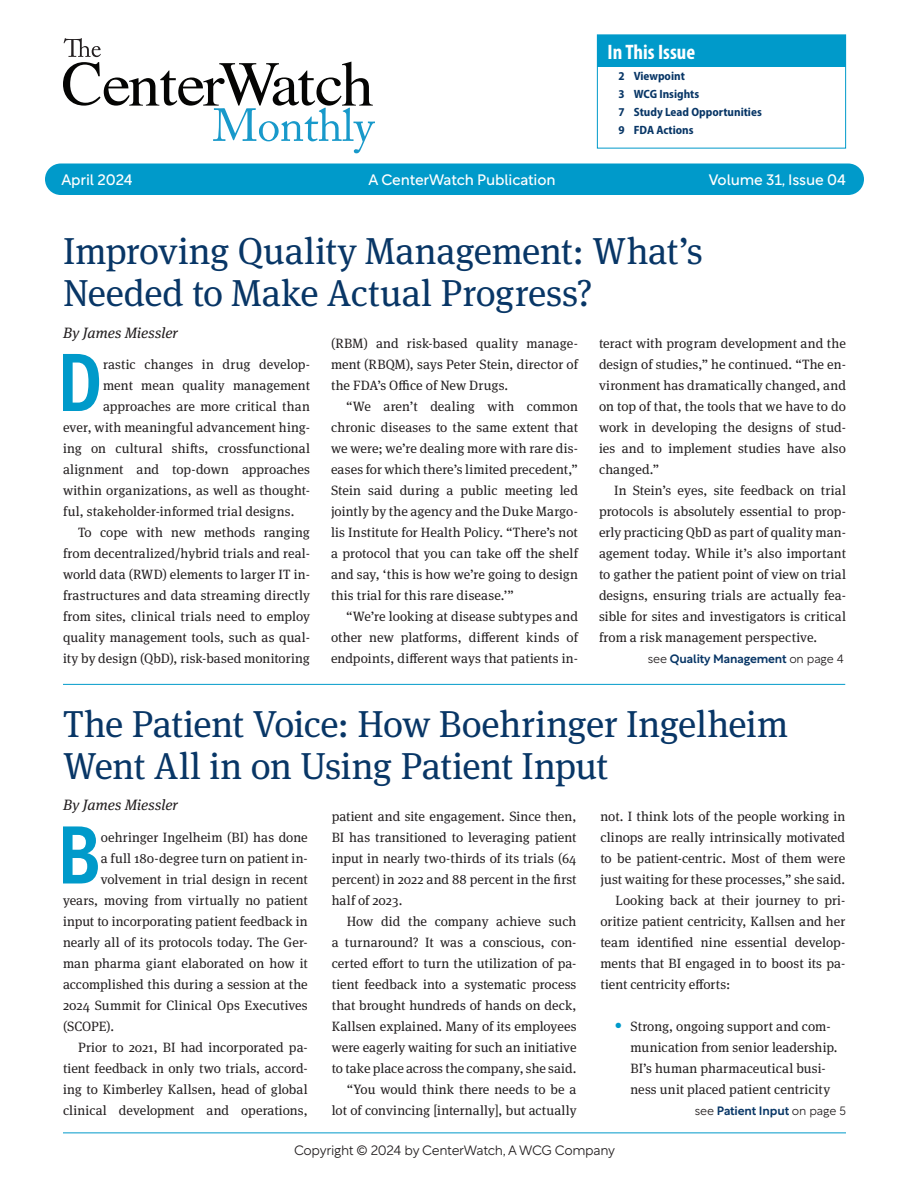
<style>
.page{position:relative;width:918px;height:1188px;background:#fff}
.page>*{position:absolute;margin:0;border:0;box-sizing:border-box;transform-origin:0 0}
.P_w_3-line_drop_cap{font:700 condensed 82.5px "Meta Pro";color:#009aca}
.Top_headline{font:37.5px/42px "Meta Serif Pro";letter-spacing:-.01em;color:#083666}
.t1{font:700 condensed 21px "Myriad Pro";color:#fff}
.t2{font:15px "Rotunda Variable";letter-spacing:-.01em;color:#fff}
.By-line{font:italic 15px "Meta Serif Pro";letter-spacing:.005em;color:#231f20}
.P_w_3-line_drop_cap-2{font:13.5px/21px "Meta Serif Pro";letter-spacing:.005em;color:#231f20;text-align:justify}
.t3{font:13.5px "Rotunda Variable";letter-spacing:-.025em;color:#231f20}
.t4{font:700 semi-condensed 12px "Myriad Pro";color:#083666}
.t5{font:12px "Rotunda Variable";letter-spacing:-.01em;color:#083666}
.s1{color:#231f20}
</style>
<div class="page">
<hr style="left:63px;top:1132px;width:783px;height:1px;background:#009aca">
<div style="left:45px;top:164px;width:819px;height:31px;background:#009aca;border-radius:16px"></div>
<div style="left:597px;top:34px;width:249px;height:114px;border:1px solid #009aca"></div>
<div style="left:597px;top:35px;width:248px;height:32px;background:#009aca"></div>
<svg style="left:63px;top:38px;width:312px;height:115px"></svg>
<hr style="left:63px;top:684px;width:782px;height:1px;background:#009aca">
<p class="t1" style="left:608px;top:39px;width:89px">In This Issue</p>
<p class="t4" style="left:619px;top:68px;width:68px">2 Viewpoint</p>
<p class="t4" style="left:619px;top:86px;width:82px">3 WCG Insights</p>
<p class="t4" style="left:619px;top:104px;width:145px">7 Study Lead Opportunities</p>
<p class="t4" style="left:619px;top:122px;width:77px">9 FDA Actions</p>
<p class="t2" style="left:62px;top:166px;width:73px">April 2024</p>
<p class="t2" style="left:369px;top:166px;width:189px">A CenterWatch Publication</p>
<p class="t2" style="left:709px;top:166px;width:139px">Volume 31, Issue 04</p>
<p class="Top_headline" style="left:63px;top:228px;width:641px">Improving Quality Management: What’s<br>Needed to Make Actual Progress?</p>
<p class="By-line" style="left:63px;top:321px;width:117px">By James Miessler</p>
<p class="P_w_3-line_drop_cap" style="left:57px;top:319px;width:47px">D</p>
<p class="P_w_3-line_drop_cap-2" style="left:103px;top:353px;width:208px">rastic changes in drug develop-</p>
<p class="P_w_3-line_drop_cap-2" style="left:103px;top:374px;width:208px">ment mean quality management</p>
<p class="P_w_3-line_drop_cap-2" style="left:103px;top:395px;width:208px">approaches are more critical than</p>
<p class="P_w_3-line_drop_cap-2" style="left:63px;top:416px;width:249px">ever, with meaningful advancement hing-</p>
<p class="P_w_3-line_drop_cap-2" style="left:63px;top:437px;width:249px">ing on cultural shifts, crossfunctional</p>
<p class="P_w_3-line_drop_cap-2" style="left:63px;top:458px;width:249px">alignment and top-down approaches</p>
<p class="P_w_3-line_drop_cap-2" style="left:63px;top:479px;width:249px">within organizations, as well as thought-</p>
<p class="P_w_3-line_drop_cap-2" style="left:63px;top:500px;width:233px">ful, stakeholder-informed trial designs.</p>
<p class="P_w_3-line_drop_cap-2" style="left:63px;top:521px;width:249px;text-indent:15px">To cope with new methods ranging from decentralized/hybrid trials and real&shy;world data (RWD) elements to larger IT in&shy;frastructures and data streaming directly from sites, clinical trials need to employ quality management tools, such as qual&shy;ity by design (QbD), risk-based monitoring</p>
<p class="P_w_3-line_drop_cap-2" style="left:331px;top:332px;width:249px">(RBM) and risk-based quality manage&shy;ment (RBQM), says Peter Stein, director of the FDA’s Office of New Drugs.</p>
<p class="P_w_3-line_drop_cap-2" style="left:331px;top:395px;width:249px;text-indent:15px">“We aren’t dealing with common chronic diseases to the same extent that we were; we’re dealing more with rare dis&shy;eases for which there’s limited precedent,” Stein said during a public meeting led jointly by the agency and the Duke Margo&shy;lis Institute for Health Policy. “There’s not a protocol that you can take off the shelf and say, ‘this is how we’re going to design this trial for this rare disease.’”</p>
<p class="P_w_3-line_drop_cap-2" style="left:331px;top:605px;width:249px;text-indent:15px">“We’re looking at disease subtypes and other new platforms, different kinds of endpoints, different ways that patients in-</p>
<p class="P_w_3-line_drop_cap-2" style="left:599px;top:332px;width:249px">teract with program development and the design of studies,” he continued. “The en&shy;vironment has dramatically changed, and on top of that, the tools that we have to do work in developing the designs of stud&shy;ies and to implement studies have also changed.”</p>
<p class="P_w_3-line_drop_cap-2" style="left:599px;top:479px;width:249px;text-indent:15px">In Stein’s eyes, site feedback on trial protocols is absolutely essential to prop&shy;erly practicing QbD as part of quality man&shy;agement today. While it’s also important to gather the patient point of view on trial designs, ensuring trials are actually fea&shy;sible for sites and investigators is critical from a risk management perspective.</p>
<p class="t5" style="left:648px;top:648px;width:198px"><span class="s1">see</span> Quality Management <span class="s1">on page 4</span></p>
<p class="Top_headline" style="left:63px;top:701px;width:727px">The Patient Voice: How Boehringer Ingelheim<br>Went All in on Using Patient Input</p>
<p class="By-line" style="left:63px;top:794px;width:117px">By James Miessler</p>
<p class="P_w_3-line_drop_cap" style="left:57px;top:792px;width:45px">B</p>
<p class="P_w_3-line_drop_cap-2" style="left:101px;top:826px;width:208px">oehringer Ingelheim (BI) has done</p>
<p class="P_w_3-line_drop_cap-2" style="left:101px;top:847px;width:208px">a full 180-degree turn on patient in-</p>
<p class="P_w_3-line_drop_cap-2" style="left:101px;top:868px;width:208px">volvement in trial design in recent</p>
<p class="P_w_3-line_drop_cap-2" style="left:63px;top:889px;width:246px">years, moving from virtually no patient</p>
<p class="P_w_3-line_drop_cap-2" style="left:63px;top:910px;width:246px">input to incorporating patient feedback in</p>
<p class="P_w_3-line_drop_cap-2" style="left:63px;top:931px;width:246px">nearly all of its protocols today. The Ger-</p>
<p class="P_w_3-line_drop_cap-2" style="left:63px;top:952px;width:246px">man pharma giant elaborated on how it</p>
<p class="P_w_3-line_drop_cap-2" style="left:63px;top:973px;width:246px">accomplished this during a session at the</p>
<p class="P_w_3-line_drop_cap-2" style="left:63px;top:994px;width:246px">2024 Summit for Clinical Ops Executives</p>
<p class="P_w_3-line_drop_cap-2" style="left:63px;top:1015px;width:53px">(SCOPE).</p>
<p class="P_w_3-line_drop_cap-2" style="left:63px;top:1036px;width:246px;text-indent:15px">Prior to 2021, BI had incorporated pa&shy;tient feedback in only two trials, accord&shy;ing to Kimberley Kallsen, head of global clinical development and operations,</p>
<p class="P_w_3-line_drop_cap-2" style="left:332px;top:805px;width:246px">patient and site engagement. Since then, BI has transitioned to leveraging patient input in nearly two-thirds of its trials (64 percent) in 2022 and 88 percent in the first half of 2023.</p>
<p class="P_w_3-line_drop_cap-2" style="left:332px;top:910px;width:246px;text-indent:15px">How did the company achieve such a turnaround? It was a conscious, con&shy;certed effort to turn the utilization of pa&shy;tient feedback into a systematic process that brought hundreds of hands on deck, Kallsen explained. Many of its employees were eagerly waiting for such an initiative to take place across the company, she said.</p>
<p class="P_w_3-line_drop_cap-2" style="left:332px;top:1078px;width:246px;text-align:right">“You would think there needs to be a lot of convincing [internally], but actually</p>
<p class="P_w_3-line_drop_cap-2" style="left:600px;top:805px;width:246px">not. I think lots of the people working in clinops are really intrinsically motivated to be patient-centric. Most of them were just waiting for these processes,” she said.</p>
<p class="P_w_3-line_drop_cap-2" style="left:600px;top:889px;width:246px;text-indent:15px">Looking back at their journey to pri&shy;oritize patient centricity, Kallsen and her team identified nine essential develop&shy;ments that BI engaged in to boost its pa&shy;tient centricity efforts:</p>
<p class="P_w_3-line_drop_cap-2" style="left:630px;top:1015px;width:209px;text-align:left;text-indent:-15px"><sup>●</sup> Strong, ongoing support and com&shy;munication from senior leadership.<br>BI’s human pharmaceutical busi&shy;ness unit placed patient centricity</p>
<p class="t5" style="left:695px;top:1100px;width:153px"><span class="s1">see</span> Patient Input <span class="s1">on page 5</span></p>
<p class="t3" style="left:294px;top:1139px;width:322px">Copyright © 2024 by CenterWatch, A WCG Company</p>
</div>
